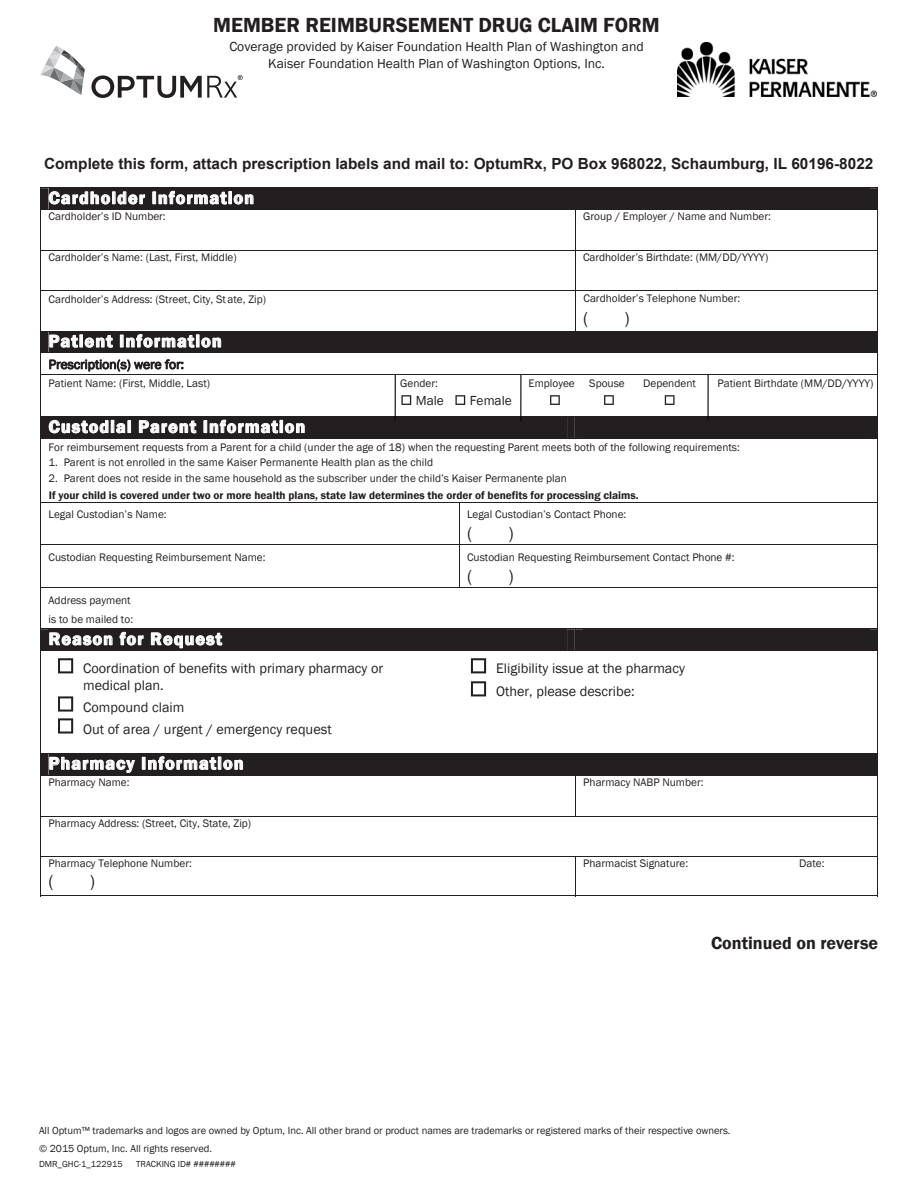
<style>
.page{position:relative;width:918px;height:1188px;background:#fff}
.page>*{position:absolute;margin:0;border:0;box-sizing:border-box;transform-origin:0 0}
.t1{font:600 21px "Franklin Gothic";color:#231f20}
.t2{font:600 18px "Franklin Gothic";letter-spacing:.06em;color:#fff}
.t3{font:600 18px "Franklin Gothic";color:#231f20}
.t4{font:18px "Franklin Gothic";color:#231f20}
.t5{font:700 15.3px "Arial";color:#231f20}
.t6{font:14.25px/16px "Franklin Gothic";color:#231f20}
.t7{font:13.5px/16.2px "Franklin Gothic";color:#231f20;text-align:center}
.t8{font:11.25px/19.5px "Franklin Gothic";color:#231f20}
.t9{font:600 11.25px "Franklin Gothic";color:#231f20}
.t10{font:10.5px/17.5px "Franklin Gothic";color:#231f20}
.t11{font:9px "Franklin Gothic";color:#231f20}
</style>
<div class="page">
<svg style="left:40px;top:46px;width:45px;height:49px"></svg>
<svg style="left:91px;top:75px;width:152px;height:23px"></svg>
<svg style="left:401px;top:395px;width:10px;height:10px"></svg>
<svg style="left:455px;top:395px;width:10px;height:10px"></svg>
<svg style="left:550px;top:395px;width:10px;height:10px"></svg>
<svg style="left:604px;top:395px;width:10px;height:10px"></svg>
<svg style="left:665px;top:395px;width:10px;height:10px"></svg>
<svg style="left:40px;top:188px;width:838px;height:22px;background:#2e2a2b"></svg>
<hr style="left:40px;top:210px;width:1px;height:40px;background:#231f20">
<hr style="left:575px;top:210px;width:1px;height:40px;background:#231f20">
<hr style="left:877px;top:210px;width:1px;height:40px;background:#231f20">
<hr style="left:40px;top:250px;width:837px;height:1px;background:#231f20">
<hr style="left:40px;top:251px;width:1px;height:39px;background:#231f20">
<hr style="left:575px;top:251px;width:1px;height:39px;background:#231f20">
<hr style="left:877px;top:251px;width:1px;height:39px;background:#231f20">
<hr style="left:40px;top:290px;width:536px;height:1px;background:#231f20">
<hr style="left:576px;top:290px;width:301px;height:1px;background:#231f20">
<hr style="left:40px;top:291px;width:1px;height:40px;background:#231f20">
<hr style="left:575px;top:291px;width:1px;height:40px;background:#231f20">
<hr style="left:877px;top:291px;width:1px;height:40px;background:#231f20">
<svg style="left:40px;top:331px;width:838px;height:43px"></svg>
<hr style="left:40px;top:374px;width:838px;height:1px;background:#231f20">
<hr style="left:40px;top:375px;width:1px;height:41px;background:#231f20">
<hr style="left:877px;top:375px;width:1px;height:41px;background:#231f20">
<svg style="left:40px;top:416px;width:838px;height:23px;background:#302c2d"></svg>
<hr style="left:40px;top:439px;width:1px;height:63px;background:#231f20">
<hr style="left:877px;top:439px;width:1px;height:63px;background:#231f20">
<hr style="left:40px;top:502px;width:838px;height:1px;background:#231f20">
<hr style="left:40px;top:502px;width:1px;height:43px;background:#231f20">
<hr style="left:459px;top:502px;width:1px;height:43px;background:#231f20">
<hr style="left:877px;top:502px;width:1px;height:43px;background:#231f20">
<hr style="left:40px;top:545px;width:838px;height:1px;background:#231f20">
<hr style="left:40px;top:545px;width:1px;height:42px;background:#231f20">
<hr style="left:459px;top:545px;width:1px;height:42px;background:#231f20">
<hr style="left:877px;top:545px;width:1px;height:42px;background:#231f20">
<hr style="left:40px;top:587px;width:838px;height:1px;background:#231f20">
<hr style="left:40px;top:588px;width:1px;height:40px;background:#231f20">
<hr style="left:877px;top:588px;width:1px;height:40px;background:#231f20">
<svg style="left:40px;top:629px;width:838px;height:22px;background:#2c2829"></svg>
<hr style="left:40px;top:651px;width:1px;height:102px;background:#231f20">
<hr style="left:877px;top:651px;width:1px;height:102px;background:#231f20">
<hr style="left:40px;top:753px;width:838px;height:1px;background:#231f20">
<svg style="left:40px;top:754px;width:838px;height:22px;background:#2d292a"></svg>
<hr style="left:40px;top:776px;width:1px;height:40px;background:#231f20">
<hr style="left:575px;top:776px;width:1px;height:40px;background:#231f20">
<hr style="left:877px;top:776px;width:1px;height:40px;background:#231f20">
<hr style="left:40px;top:816px;width:536px;height:1px;background:#231f20">
<hr style="left:576px;top:816px;width:301px;height:1px;background:#231f20">
<hr style="left:40px;top:817px;width:1px;height:39px;background:#231f20">
<hr style="left:877px;top:817px;width:1px;height:39px;background:#231f20">
<hr style="left:40px;top:856px;width:536px;height:1px;background:#231f20">
<hr style="left:576px;top:856px;width:301px;height:1px;background:#231f20">
<hr style="left:40px;top:857px;width:1px;height:39px;background:#231f20">
<hr style="left:40px;top:895px;width:535px;height:1px;background:#231f20">
<hr style="left:575px;top:857px;width:1px;height:39px;background:#231f20">
<hr style="left:576px;top:895px;width:301px;height:1px;background:#231f20">
<hr style="left:877px;top:857px;width:1px;height:39px;background:#231f20">
<hr style="left:707px;top:375px;width:2px;height:45px;background:#040503">
<hr style="left:520px;top:375px;width:1px;height:46px;background:#040503">
<hr style="left:395px;top:374px;width:1px;height:46px;background:#040503">
<svg style="left:58px;top:658px;width:15px;height:15px"></svg>
<svg style="left:58px;top:696px;width:15px;height:16px"></svg>
<svg style="left:58px;top:718px;width:15px;height:16px"></svg>
<svg style="left:471px;top:658px;width:15px;height:15px"></svg>
<svg style="left:471px;top:681px;width:15px;height:15px"></svg>
<img style="left:678px;top:43px;width:198px;height:53px">
<h1 class="t1" style="left:213px;top:12px;width:448px">MEMBER REIMBURSEMENT DRUG CLAIM FORM</h1>
<p class="t7" style="left:229px;top:39px;width:416px">Coverage provided by Kaiser Foundation Health Plan of Washington and<br>Kaiser Foundation Health Plan of Washington Options, Inc.</p>
<h3 class="t5" style="left:44px;top:153px;width:831px">Complete this form, attach prescription labels and mail to: OptumRx, PO Box 968022, Schaumburg, IL 60196-8022</h3>
<h2 class="t2" style="left:49px;top:187px;width:207px">Cardholder Information</h2>
<p class="t8" style="left:49px;top:207px;width:119px">Cardholder’s ID Number:</p>
<p class="t8" style="left:583px;top:207px;width:189px">Group / Employer / Name and Number:</p>
<p class="t8" style="left:49px;top:247px;width:190px">Cardholder’s Name: (Last, First, Middle)</p>
<p class="t8" style="left:583px;top:248px;width:187px">Cardholder’s Birthdate: (MM/DD/YYYY)</p>
<p class="t8" style="left:49px;top:289px;width:219px">Cardholder’s Address: (Street, City, St ate, Zip)</p>
<p class="t8" style="left:584px;top:289px;width:158px">Cardholder’s Telephone Number:</p>
<h2 class="t4" style="left:583px;top:306px;width:7px">(</h2>
<h2 class="t4" style="left:625px;top:306px;width:7px">)</h2>
<h2 class="t2" style="left:49px;top:330px;width:175px">Patient Information</h2>
<p class="t7" style="left:49px;top:357px;width:137px">Prescription(s) were for:</p>
<p class="t8" style="left:49px;top:373px;width:163px">Patient Name: (First, Middle, Last)</p>
<h2 class="t2" style="left:49px;top:415px;width:258px">Custodial Parent Information</h2>
<p class="t8" style="left:49px;top:437px;width:693px">For reimbursement requests from a Parent for a child (under the age of 18) when the requesting Parent meets both of the following requirements:</p>
<p class="t8" style="left:49px;top:452px;width:386px">1. Parent is not enrolled in the same Kaiser Permanente Health plan as the child</p>
<p class="t8" style="left:49px;top:469px;width:520px">2. Parent does not reside in the same household as the subscriber under the child’s Kaiser Permanente plan</p>
<p class="t9" style="left:49px;top:488px;width:591px">If your child is covered under two or more health plans, state law determines the order of benefits for processing claims.</p>
<p class="t8" style="left:49px;top:505px;width:120px">Legal Custodian’s Name:</p>
<p class="t8" style="left:467px;top:505px;width:161px">Legal Custodian’s Contact Phone:</p>
<h2 class="t4" style="left:467px;top:522px;width:7px">(</h2>
<h2 class="t4" style="left:508px;top:522px;width:7px">)</h2>
<p class="t8" style="left:49px;top:548px;width:218px">Custodian Requesting Reimbursement Name:</p>
<p class="t8" style="left:467px;top:548px;width:269px">Custodian Requesting Reimbursement Contact Phone #:</p>
<h2 class="t4" style="left:467px;top:565px;width:7px">(</h2>
<h2 class="t4" style="left:508px;top:565px;width:7px">)</h2>
<p class="t8" style="left:49px;top:590px;width:86px">Address payment is to be mailed to:</p>
<h2 class="t2" style="left:49px;top:628px;width:175px">Reason for Request</h2>
<p class="t8" style="left:400px;top:374px;width:39px">Gender:</p>
<p class="t8" style="left:529px;top:374px;width:48px">Employee</p>
<p class="t8" style="left:589px;top:374px;width:37px">Spouse</p>
<p class="t8" style="left:643px;top:374px;width:54px">Dependent</p>
<p class="t8" style="left:718px;top:374px;width:157px">Patient Birthdate (MM/DD/YYYY)</p>
<p class="t7" style="left:416px;top:393px;width:30px">Male</p>
<p class="t7" style="left:470px;top:393px;width:44px">Female</p>
<p class="t6" style="left:83px;top:661px;width:301px">Coordination of benefits with primary pharmacy or medical plan.</p>
<p class="t6" style="left:83px;top:696px;width:250px;line-height:21.9px">Compound claim<br>Out of area / urgent / emergency request</p>
<p class="t6" style="left:496px;top:657px;width:190px;line-height:23.1px">Eligibility issue at the pharmacy<br>Other, please describe:</p>
<h2 class="t2" style="left:49px;top:752px;width:197px">Pharmacy Information</h2>
<p class="t8" style="left:49px;top:773px;width:83px">Pharmacy Name:</p>
<p class="t8" style="left:583px;top:773px;width:122px">Pharmacy NABP Number:</p>
<p class="t8" style="left:49px;top:813px;width:204px">Pharmacy Address: (Street, City, State, Zip)</p>
<p class="t8" style="left:49px;top:854px;width:145px">Pharmacy Telephone Number:</p>
<h2 class="t4" style="left:49px;top:869px;width:7px">(</h2>
<h2 class="t4" style="left:90px;top:869px;width:7px">)</h2>
<p class="t8" style="left:583px;top:854px;width:106px">Pharmacist Signature:</p>
<p class="t8" style="left:799px;top:854px;width:27px">Date:</p>
<h2 class="t3" style="left:711px;top:932px;width:169px">Continued on reverse</h2>
<p class="t10" style="left:39px;top:1122px;width:693px">All Optum™ trademarks and logos are owned by Optum, Inc. All other brand or product names are trademarks or registered marks of their respective owners. © 2015 Optum, Inc. All rights reserved.</p>
<p class="t11" style="left:39px;top:1159px;width:85px">DMR_GHC-1_122915</p>
<p class="t11" style="left:136px;top:1159px;width:101px">TRACKING ID# ########</p>
</div>
